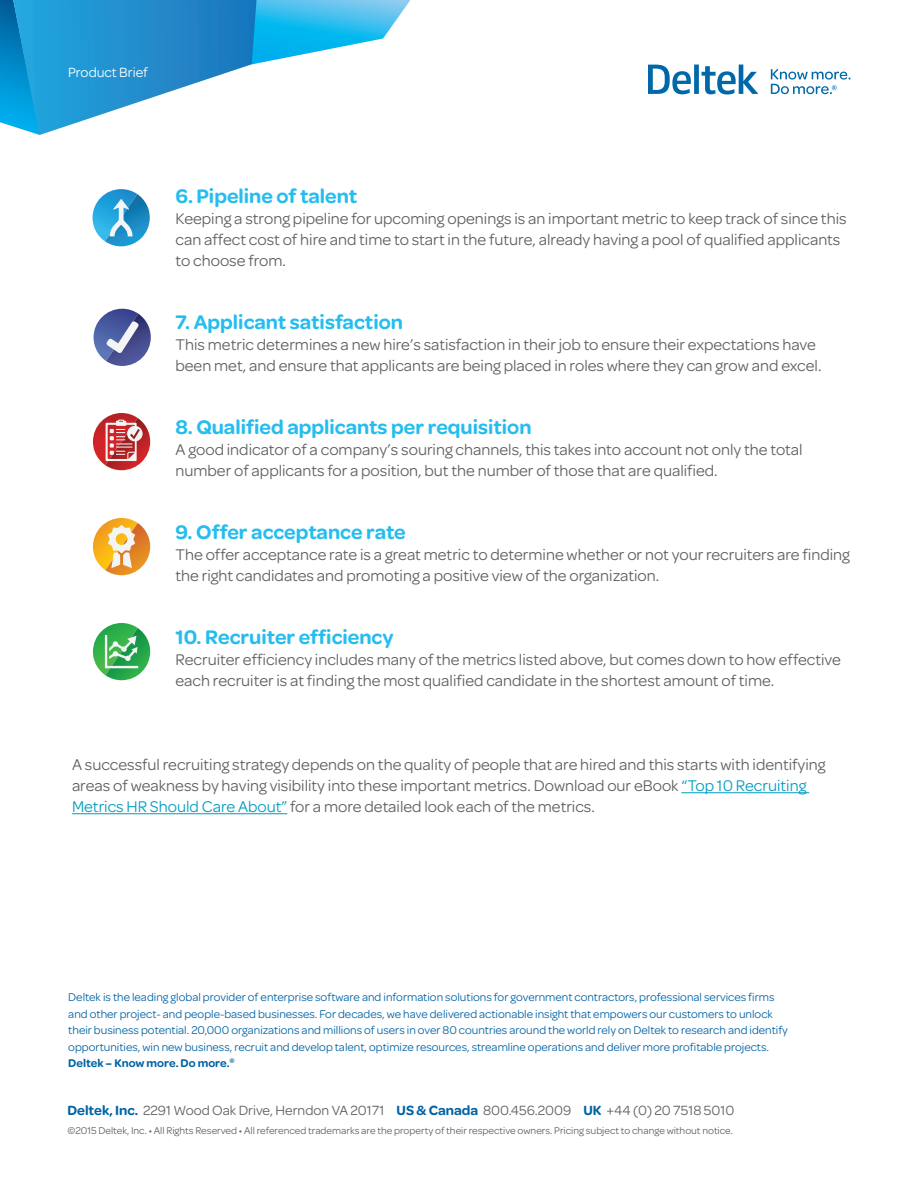
<style>
.page{position:relative;width:918px;height:1188px;background:#fff}
.page>*{position:absolute;margin:0;border:0;box-sizing:border-box;transform-origin:0 0}
.t1{font:600 21px "Omnes";color:#25bdef}
.Body-1{font:16.5px/21px "Omnes";color:#5f5f62}
.t2{font:14.25px "Omnes";color:#5f5f62}
.t3{font:14.25px "Omnes";color:#fff}
.t4{font:12px/16.5px "Omnes";color:#0063a4}
.t5{font:10.5px "Omnes";color:#5f5f62}
.s1{color:#009cc2}
.s2{font-weight:600}
.s3{font-weight:600;color:#0063a4}
</style>
<div class="page">
<svg style="left:0;top:0;width:411px;height:135px"></svg>
<hr style="left:681px;top:792px;width:128px;height:1px;background:#009cc2">
<hr style="left:72px;top:813px;width:215px;height:1px;background:#009cc2">
<svg style="left:93px;top:189px;width:57px;height:57px"></svg>
<svg style="left:94px;top:309px;width:57px;height:57px"></svg>
<svg style="left:93px;top:413px;width:57px;height:57px"></svg>
<svg style="left:93px;top:518px;width:57px;height:57px"></svg>
<svg style="left:93px;top:623px;width:57px;height:57px"></svg>
<svg style="left:648px;top:65px;width:110px;height:30px"></svg>
<svg style="left:771px;top:69px;width:80px;height:25px"></svg>
<p class="t3" style="left:68px;top:62px;width:81px">Product Brief</p>
<h3 class="t1" style="left:176px;top:181px;width:183px">6. Pipeline of talent</h3>
<p class="Body-1" style="left:176px;top:207px;width:673px">Keeping a strong pipeline for upcoming openings is an important metric to keep track of since this can affect cost of hire and time to start in the future, already having a pool of qualified applicants to choose from.</p>
<h3 class="t1" style="left:176px;top:307px;width:229px">7. Applicant satisfaction</h3>
<p class="Body-1" style="left:176px;top:333px;width:648px">This metric determines a new hire’s satisfaction in their job to ensure their expectations have been met, and ensure that applicants are being placed in roles where they can grow and excel.</p>
<h3 class="t1" style="left:176px;top:412px;width:358px">8. Qualified applicants per requisition</h3>
<p class="Body-1" style="left:176px;top:438px;width:629px">A good indicator of a company’s souring channels, this takes into account not only the total number of applicants for a position, but the number of those that are qualified.</p>
<h3 class="t1" style="left:176px;top:517px;width:232px">9. Offer acceptance rate</h3>
<p class="Body-1" style="left:176px;top:543px;width:676px">The offer acceptance rate is a great metric to determine whether or not your recruiters are finding the right candidates and promoting a positive view of the organization.</p>
<h3 class="t1" style="left:176px;top:622px;width:220px">10. Recruiter efficiency</h3>
<p class="Body-1" style="left:176px;top:648px;width:667px">Recruiter efficiency includes many of the metrics listed above, but comes down to how effective each recruiter is at finding the most qualified candidate in the shortest amount of time.</p>
<p class="Body-1" style="left:72px;top:753px;width:755px">A successful recruiting strategy depends on the quality of people that are hired and this starts with identifying areas of weakness by having visibility into these important metrics. Download our eBook <span class="s1">“Top 10 Recruiting<br>Metrics HR Should Care About”</span> for a more detailed look each of the metrics.</p>
<p class="t4" style="left:68px;top:988px;width:721px">Deltek is the leading global provider of enterprise software and information solutions for government contractors, professional services firms and other project- and people-based businesses. For decades, we have delivered actionable insight that empowers our customers to unlock their business potential. 20,000 organizations and millions of users in over 80 countries around the world rely on Deltek to research and identify opportunities, win new business, recruit and develop talent, optimize resources, streamline operations and deliver more profitable projects.<br><span class="s2">Deltek – Know more. Do more.</span><sup>®</sup></p>
<p class="t2" style="left:68px;top:1101px;width:668px"><span class="s3">Deltek, Inc.</span> 2291 Wood Oak Drive, Herndon VA 20171 <span class="s3">US &amp; Canada</span> 800.456.2009 <span class="s3">UK</span> +44 (0) 20 7518 5010</p>
<p class="t5" style="left:68px;top:1123px;width:667px">©2015 Deltek, Inc. • All Rights Reserved • All referenced trademarks are the property of their respective owners. Pricing subject to change without notice.</p>
</div>
